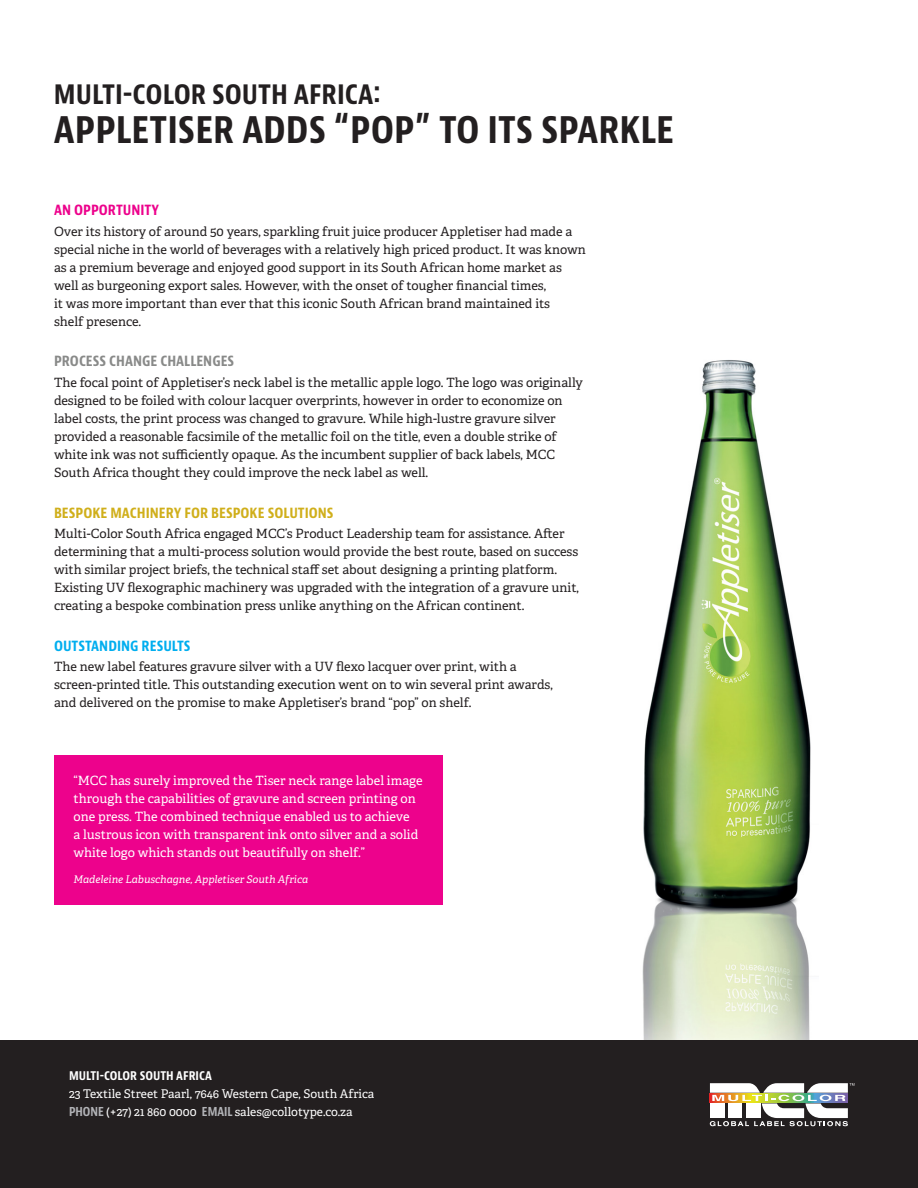
<style>
.page{position:relative;width:918px;height:1188px;background:#fff}
.page>*{position:absolute;margin:0;border:0;box-sizing:border-box;transform-origin:0 0}
.t1{font:700 condensed 39px "Bernino Sans";color:#231f20}
.t2{font:700 condensed 28.5px "Bernino Sans";color:#231f20}
.t3{font:700 condensed 15px "Bernino Sans";color:#d0af1b}
.t4{font:700 condensed 15px "Bernino Sans";color:#898a89}
.t5{font:700 condensed 15px "Bernino Sans";color:#00aeef}
.t6{font:700 condensed 15px "Bernino Sans";color:#ed028c}
.t7{font:12.75px/18px "Adelle PE";color:#231f20}
.t8{font:12.75px/18px "Adelle PE";color:#fff}
.t9{font:700 condensed 12.75px "Bernino Sans";color:#fff}
.t10{font:12px/18px "Adelle PE";color:#fff}
.t11{font:italic 10.5px "Adelle PE";color:#fff}
.s1{font-family:"Bernino Sans";font-weight:700;font-stretch:condensed;color:#b2b3b7}
</style>
<div class="page">
<img style="left:642px;top:360px;width:169px;height:680px">
<div style="left:54px;top:755px;width:389px;height:149px;background:#ed028c"></div>
<div style="left:0;top:1040px;width:918px;height:148px;background:#231f20"></div>
<svg style="left:710px;top:1083px;width:144px;height:43px"></svg>
<p class="t2" style="left:54px;top:76px;width:329px">MULTI-COLOR SOUTH AFRICA:</p>
<p class="t1" style="left:54px;top:105px;width:622px">APPLETISER ADDS “POP” TO ITS SPARKLE</p>
<p class="t6" style="left:54px;top:200px;width:107px">AN OPPORTUNITY</p>
<p class="t7" style="left:54px;top:222px;width:533px">Over its history of around 50 years, sparkling fruit juice producer Appletiser had made a special niche in the world of beverages with a relatively high priced product. It was known as a premium beverage and enjoyed good support in its South African home market as well as burgeoning export sales. However, with the onset of tougher financial times,<br>it was more important than ever that this iconic South African brand maintained its<br>shelf presence.</p>
<p class="t4" style="left:54px;top:352px;width:182px">PROCESS CHANGE CHALLENGES</p>
<p class="t7" style="left:54px;top:373px;width:530px">The focal point of Appletiser’s neck label is the metallic apple logo. The logo was originally designed to be foiled with colour lacquer overprints, however in order to economize on label costs, the print process was changed to gravure. While high-lustre gravure silver provided a reasonable facsimile of the metallic foil on the title, even a double strike of white ink was not sufficiently opaque. As the incumbent supplier of back labels, MCC South Africa thought they could improve the neck label as well.</p>
<p class="t3" style="left:54px;top:503px;width:281px">BESPOKE MACHINERY FOR BESPOKE SOLUTIONS</p>
<p class="t7" style="left:54px;top:524px;width:526px">Multi-Color South Africa engaged MCC’s Product Leadership team for assistance. After determining that a multi-process solution would provide the best route, based on success with similar project briefs, the technical staff set about designing a printing platform.<br>Existing UV flexographic machinery was upgraded with the integration of a gravure unit, creating a bespoke combination press unlike anything on the African continent.</p>
<p class="t5" style="left:54px;top:636px;width:138px">OUTSTANDING RESULTS</p>
<p class="t7" style="left:54px;top:657px;width:500px">The new label features gravure silver with a UV flexo lacquer over print, with a screen-printed title. This outstanding execution went on to win several print awards, and delivered on the promise to make Appletiser’s brand “pop” on shelf.</p>
<p class="t8" style="left:74px;top:771px;width:351px">“MCC has surely improved the Tiser neck range label image through the capabilities of gravure and screen printing on one press. The combined technique enabled us to achieve<br>a lustrous icon with transparent ink onto silver and a solid white logo which stands out beautifully on shelf.”</p>
<p class="t11" style="left:74px;top:871px;width:236px">Madeleine Labuschagne, Appletiser South Africa</p>
<p class="t9" style="left:69px;top:1068px;width:144px">MULTI-COLOR SOUTH AFRICA</p>
<p class="t10" style="left:69px;top:1084px;width:307px">23 Textile Street Paarl, 7646 Western Cape, South Africa<br><span class="s1">PHONE</span> (+27) 21 860 0000 <span class="s1">EMAIL</span> sales@collotype.co.za</p>
</div>
